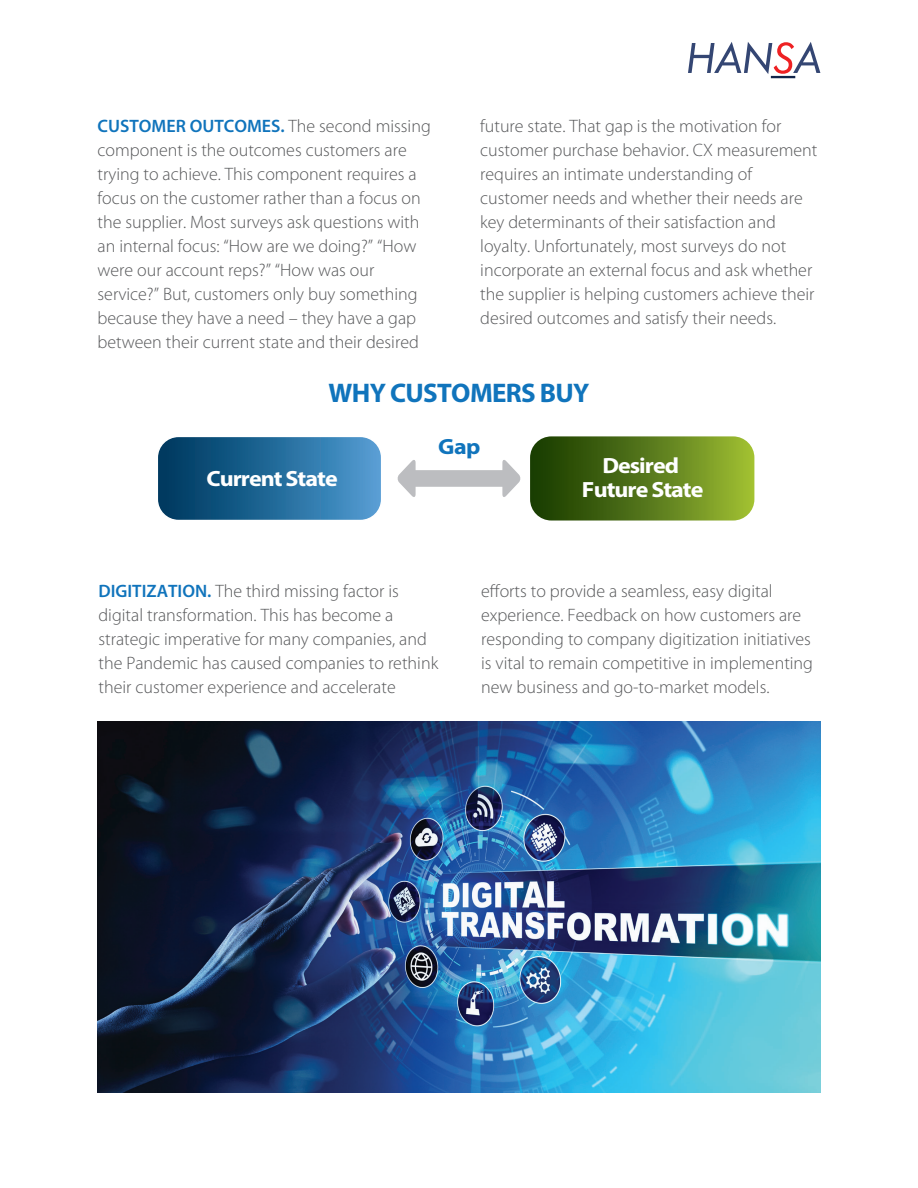
<style>
.page{position:relative;width:918px;height:1188px;background:#fff}
.page>*{position:absolute;margin:0;border:0;box-sizing:border-box;transform-origin:0 0}
.t1{font:700 27px "Myriad Pro";letter-spacing:-.025em;color:#1074bc}
.t2{font:700 22.05px/24px "Myriad Pro";letter-spacing:-.04em;color:#fff;text-align:center;scale:1.09 1}
.t3{font:700 22.05px "Myriad Pro";color:#1074bc;scale:1.09 1}
.t4{font:300 18px/24px "Myriad Pro";color:#57585a}
.s1{font-weight:600;color:#1074bc}
</style>
<div class="page">
<img style="left:98px;top:721px;width:722px;height:372px">
<svg style="left:159px;top:438px;width:221px;height:81px;background:#266b99"></svg>
<div style="left:157px;top:436px;width:225px;height:85px;border:1px solid #fff;border-radius:21px"></div>
<svg style="left:397px;top:460px;width:124px;height:37px"></svg>
<svg style="left:530px;top:436px;width:224px;height:85px;background:#5b7c20"></svg>
<svg style="left:688px;top:42px;width:132px;height:32px"></svg>
<hr style="left:771px;top:76px;width:24px;height:2px;background:#11254a">
<p class="t4" style="left:98px;top:114px;width:335px"><span class="s1">CUSTOMER OUTCOMES.</span> The second missing component is the outcomes customers are trying to achieve. This component requires a focus on the customer rather than a focus on the supplier. Most surveys ask questions with an internal focus: “How are we doing?” “How were our account reps?” “How was our service?” But, customers only buy something because they have a need – they have a gap between their current state and their desired</p>
<p class="t4" style="left:480px;top:114px;width:339px">future state. That gap is the motivation for customer purchase behavior. CX measurement requires an intimate understanding of customer needs and whether their needs are key determinants of their satisfaction and loyalty. Unfortunately, most surveys do not incorporate an external focus and ask whether the supplier is helping customers achieve their desired outcomes and satisfy their needs.</p>
<h1 class="t1" style="left:329px;top:375px;width:263px">WHY CUSTOMERS BUY</h1>
<p class="t3" style="left:438px;top:432px;width:40px">Gap</p>
<p class="t2" style="left:582px;top:453px;width:113px">Desired<br>Future State</p>
<p class="t2" style="left:206px;top:466px;width:122px">Current State</p>
<p class="t4" style="left:99px;top:579px;width:341px"><span class="s1">DIGITIZATION.</span> The third missing factor is digital transformation. This has become a strategic imperative for many companies, and the Pandemic has caused companies to rethink their customer experience and accelerate</p>
<p class="t4" style="left:481px;top:579px;width:333px">efforts to provide a seamless, easy digital experience. Feedback on how customers are responding to company digitization initiatives is vital to remain competitive in implementing new business and go-to-market models.</p>
</div>
